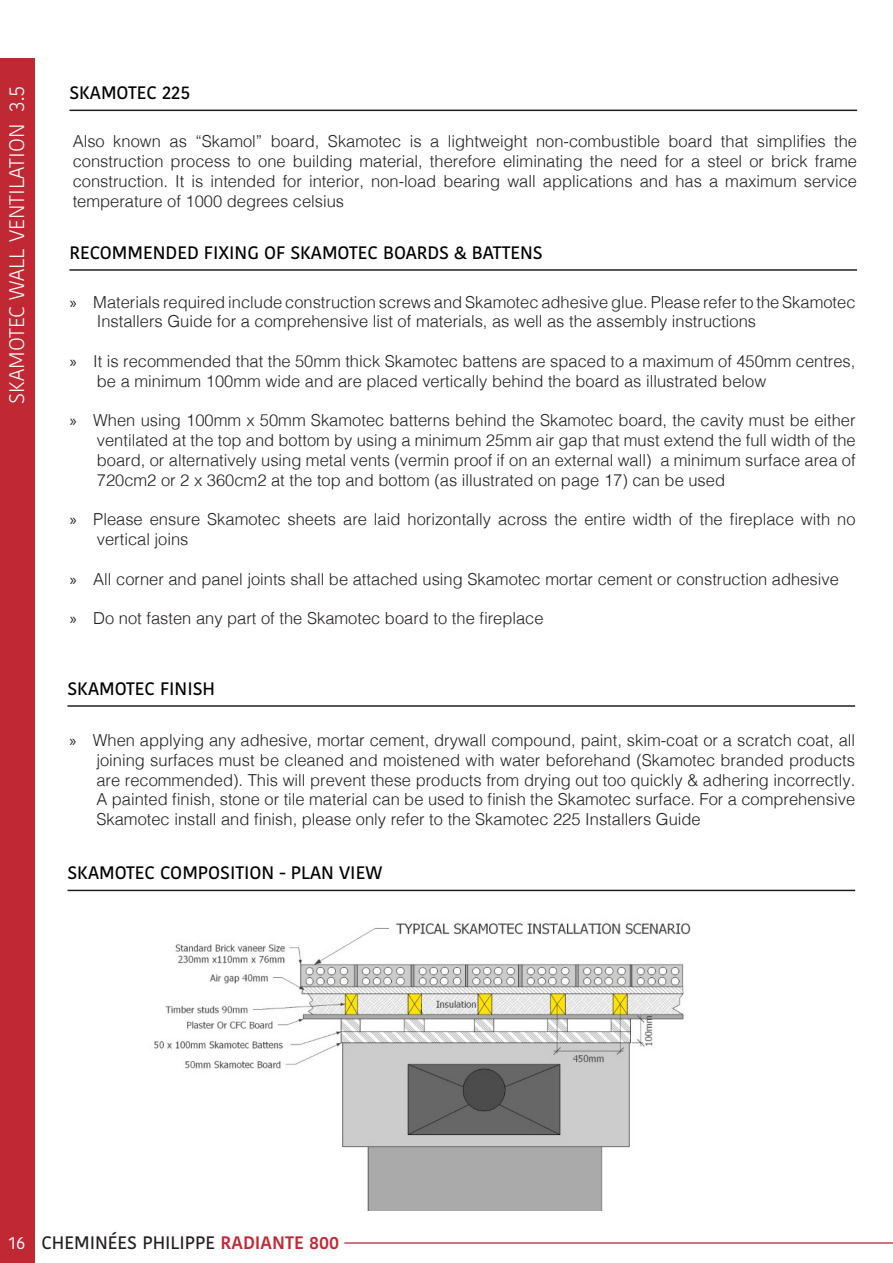
<style>
.page{position:relative;width:893px;height:1263px;background:#fff}
.page>*{position:absolute;margin:0;border:0;box-sizing:border-box;transform-origin:0 0}
.t1{font:300 21px "Kohinoor Bangla";color:#fff}
.t2{font:500 18px "Kohinoor Bangla";color:#000}
.t3{font:600 18px "Kohinoor Telugu";color:#c02834}
.t4{font:300 16.5px/19.8px "Helvetica";color:#231f20;text-align:justify}
.s1{font-family:"Myriad Pro";font-weight:400}
.s2{font-weight:400;color:#fff}
.s3{font-family:"Kohinoor Bangla";font-weight:500;color:#231f20}
.s4{font-weight:500;color:#231f20}
</style>
<div class="page">
<img style="left:81px;top:889px;width:775px;height:322px">
<hr style="left:69px;top:110px;width:788px;height:1px;background:#231f20">
<hr style="left:69px;top:269px;width:788px;height:2px;background:#231f20">
<hr style="left:67px;top:890px;width:788px;height:1px;background:#231f20">
<hr style="left:67px;top:705px;width:788px;height:2px;background:#231f20">
<svg style="left:422px;top:1000px;width:10px;height:12px"></svg>
<div style="left:0;top:58px;width:34px;height:1205px;background:#c02834"></div>
<hr style="left:344px;top:1242px;width:549px;height:1px;background:#ab0a22">
<p class="t1" style="left:1px;top:404px;width:320px;rotate:-90deg">SKAMOTEC WALL VENTILATION 3.5</p>
<p class="t2" style="left:69px;top:78px;width:122px">SKAMOTEC 225</p>
<p class="t4" style="left:73px;top:130px;width:786px">Also known as “Skamol” board, Skamotec is a lightweight non-combustible board that simplifies the construction process to one building material, therefore eliminating the need for a steel or brick frame construction. It is intended for interior, non-load bearing wall applications and has a maximum service temperature of 1000 degrees celsius</p>
<p class="t2" style="left:69px;top:238px;width:475px">RECOMMENDED FIXING OF SKAMOTEC BOARDS &amp; BATTENS</p>
<p class="t4" style="left:97px;top:291px;width:760px;text-indent:-27px"><span class="s1">»</span> Materials required include construction screws and Skamotec adhesive glue. Please refer to the Skamotec<br>Installers Guide for a comprehensive list of materials, as well as the assembly instructions</p>
<p class="t4" style="left:97px;top:350px;width:760px;text-indent:-27px"><span class="s1">»</span> It is recommended that the 50mm thick Skamotec battens are spaced to a maximum of 450mm centres, be a minimum 100mm wide and are placed vertically behind the board as illustrated below</p>
<p class="t4" style="left:97px;top:409px;width:760px;text-indent:-27px"><span class="s1">»</span> When using 100mm x 50mm Skamotec batterns behind the Skamotec board, the cavity must be either ventilated at the top and bottom by using a minimum 25mm air gap that must extend the full width of the board, or alternatively using metal vents (vermin proof if on an external wall) a minimum surface area of 720cm2 or 2 x 360cm2 at the top and bottom (as illustrated on page 17) can be used</p>
<p class="t4" style="left:97px;top:508px;width:760px;text-indent:-27px"><span class="s1">»</span> Please ensure Skamotec sheets are laid horizontally across the entire width of the fireplace with no vertical joins</p>
<p class="t4" style="left:70px;top:568px;width:770px"><span class="s1">»</span> All corner and panel joints shall be attached using Skamotec mortar cement or construction adhesive</p>
<p class="t4" style="left:70px;top:607px;width:475px"><span class="s1">»</span> Do not fasten any part of the Skamotec board to the fireplace</p>
<p class="t2" style="left:67px;top:674px;width:149px">SKAMOTEC FINISH</p>
<p class="t4" style="left:96px;top:729px;width:760px;text-indent:-27px"><span class="s1">»</span> When applying any adhesive, mortar cement, drywall compound, paint, skim-coat or a scratch coat, all joining surfaces must be cleaned and moistened with water beforehand (Skamotec branded products are recommended). This will prevent these products from drying out too quickly &amp; adhering incorrectly.<br>A painted finish, stone or tile material can be used to finish the Skamotec surface. For a comprehensive Skamotec install and finish, please only refer to the Skamotec 225 Installers Guide</p>
<p class="t2" style="left:67px;top:858px;width:316px">SKAMOTEC COMPOSITION - PLAN VIEW</p>
<p class="t3" style="left:9px;top:1232px;width:332px"><span class="s2">16</span> <span class="s3">CHEMINÉES</span> <span class="s4">PHILIPPE</span> RADIANTE 800</p>
</div>
